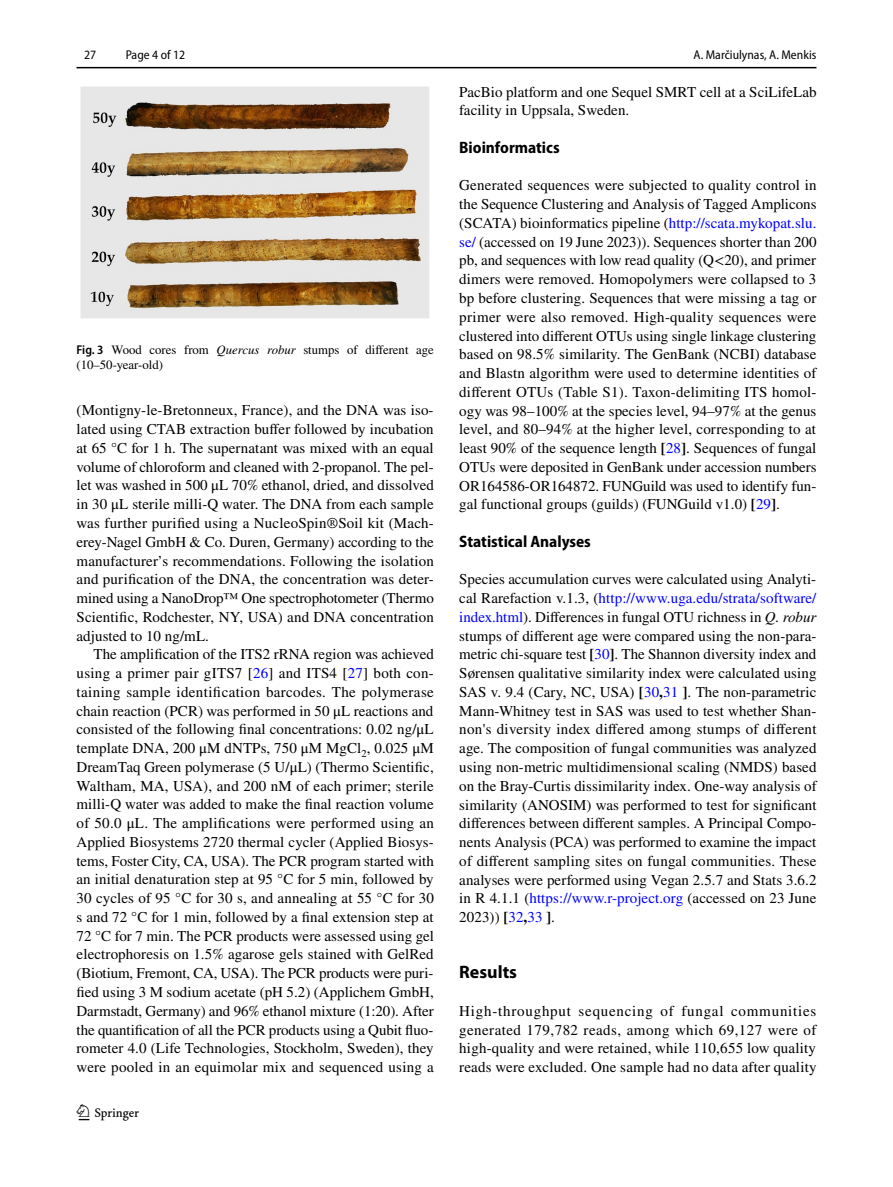
<style>
.page{position:relative;width:893px;height:1187px;background:#fff}
.page>*{position:absolute;margin:0;border:0;box-sizing:border-box;transform-origin:0 0}
.t1{font:22.5px "Springnew Regular 2";color:#000}
.t2{font:700 18px "Myriad Pro";color:#000}
.t3{font:700 semi-condensed 16.5px "Myriad Pro";color:#000}
.t4{font:15px/18.8px "STIX";letter-spacing:.005em;color:#000;text-align:justify}
.t5{font:12.75px/15px "STIX";color:#000}
.t6{font:semi-condensed 12.75px "Myriad Pro";color:#000}
.s1{font-family:"Myriad Pro";font-weight:600;font-stretch:semi-condensed}
.s2{font-style:italic}
.s3{color:#00f}
.s4{font-weight:700}
</style>
<div class="page">
<hr style="left:77px;top:67px;width:739px;height:1px;background:#000">
<img style="left:81px;top:87px;width:348px;height:231px">
<p class="t6" style="left:84px;top:48px;width:14px">27</p>
<p class="t6" style="left:126px;top:48px;width:61px">Page 4 of 12</p>
<p class="t5" style="left:77px;top:342px;width:359px"><span class="s1">Fig. 3</span> Wood cores from <span class="s2">Quercus robur</span> stumps of different age (10–50-year-old)</p>
<p class="t4" style="left:77px;top:402px;width:359px">(Montigny-le-Bretonneux, France), and the DNA was iso&shy;lated using CTAB extraction buffer followed by incubation at 65 °C for 1 h. The supernatant was mixed with an equal volume of chloroform and cleaned with 2-propanol. The pel&shy;let was washed in 500 μL 70% ethanol, dried, and dissolved in 30 μL sterile milli-Q water. The DNA from each sample was further purified using a NucleoSpin®Soil kit (Mach&shy;erey-Nagel GmbH &amp; Co. Duren, Germany) according to the manufacturer’s recommendations. Following the isolation and purification of the DNA, the concentration was deter&shy;mined using a NanoDrop™ One spectrophotometer (Thermo Scientific, Rodchester, NY, USA) and DNA concentration adjusted to 10 ng/mL.</p>
<p class="t4" style="left:77px;top:646px;width:359px;text-indent:17px">The amplification of the ITS2 rRNA region was achieved using a primer pair gITS7 [<span class="s3">26</span>] and ITS4 [<span class="s3">27</span>] both con&shy;taining sample identification barcodes. The polymerase chain reaction (PCR) was performed in 50 μL reactions and consisted of the following final concentrations: 0.02 ng/μL template DNA, 200 μM dNTPs, 750 μM MgCl<sub>2</sub>, 0.025 μM DreamTaq Green polymerase (5 U/μL) (Thermo Scientific, Waltham, MA, USA), and 200 nM of each primer; sterile milli-Q water was added to make the final reaction volume of 50.0 μL. The amplifications were performed using an Applied Biosystems 2720 thermal cycler (Applied Biosys&shy;tems, Foster City, CA, USA). The PCR program started with an initial denaturation step at 95 °C for 5 min, followed by 30 cycles of 95 °C for 30 s, and annealing at 55 °C for 30 s and 72 °C for 1 min, followed by a final extension step at 72 °C for 7 min. The PCR products were assessed using gel electrophoresis on 1.5% agarose gels stained with GelRed (Biotium, Fremont, CA, USA). The PCR products were puri&shy;fied using 3 M sodium acetate (pH 5.2) (Applichem GmbH, Darmstadt, Germany) and 96% ethanol mixture (1:20). After the quantification of all the PCR products using a Qubit fluo&shy;rometer 4.0 (Life Technologies, Stockholm, Sweden), they were pooled in an equimolar mix and sequenced using a</p>
<h1 class="t1" style="left:79px;top:1104px;width:62px">1 3</h1>
<p class="t6" style="left:694px;top:48px;width:124px">A. Marčiulynas, A. Menkis</p>
<p class="t4" style="left:459px;top:83px;width:359px">PacBio platform and one Sequel SMRT cell at a SciLifeLab facility in Uppsala, Sweden.</p>
<p class="t3" style="left:459px;top:138px;width:102px">Bioinformatics</p>
<p class="t4" style="left:459px;top:177px;width:359px">Generated sequences were subjected to quality control in the Sequence Clustering and Analysis of Tagged Amplicons (SCATA) bioinformatics pipeline (<span class="s3">http://scata.mykopat.slu. se/</span> (accessed on 19 June 2023)). Sequences shorter than 200 pb, and sequences with low read quality (Q&lt;20), and primer dimers were removed. Homopolymers were collapsed to 3 bp before clustering. Sequences that were missing a tag or primer were also removed. High-quality sequences were clustered into different OTUs using single linkage clustering based on 98.5% similarity. The GenBank (NCBI) database and Blastn algorithm were used to determine identities of different OTUs (Table S1). Taxon-delimiting ITS homol&shy;ogy was 98–100% at the species level, 94–97% at the genus level, and 80–94% at the higher level, corresponding to at least 90% of the sequence length <span class="s4">[</span><span class="s3">28</span><span class="s4">]</span>. Sequences of fungal OTUs were deposited in GenBank under accession numbers OR164586-OR164872. FUNGuild was used to identify fun&shy;gal functional groups (guilds) (FUNGuild v1.0) <span class="s4">[</span><span class="s3">29</span><span class="s4">]</span>.</p>
<p class="t3" style="left:459px;top:532px;width:133px">Statistical Analyses</p>
<p class="t4" style="left:459px;top:571px;width:359px">Species accumulation curves were calculated using Analyti&shy;cal Rarefaction v.1.3, (<span class="s3">http://www.uga.edu/strata/software/ index.html</span>). Differences in fungal OTU richness in <span class="s2">Q. robur </span>stumps of different age were compared using the non-para&shy;metric chi-square test <span class="s4">[</span><span class="s3">30</span><span class="s4">]</span>. The Shannon diversity index and Sørensen qualitative similarity index were calculated using SAS v. 9.4 (Cary, NC, USA) <span class="s4">[</span><span class="s3">30</span><span class="s4">,</span><span class="s3">31</span> <span class="s4">]</span>. The non-parametric Mann-Whitney test in SAS was used to test whether Shan&shy;non's diversity index differed among stumps of different age. The composition of fungal communities was analyzed using non-metric multidimensional scaling (NMDS) based on the Bray-Curtis dissimilarity index. One-way analysis of similarity (ANOSIM) was performed to test for significant differences between different samples. A Principal Compo&shy;nents Analysis (PCA) was performed to examine the impact of different sampling sites on fungal communities. These analyses were performed using Vegan 2.5.7 and Stats 3.6.2 in R 4.1.1 (<span class="s3">https://www.r-project.org</span> (accessed on 23 June 2023)) <span class="s4">[</span><span class="s3">32</span><span class="s4">,</span><span class="s3">33</span> <span class="s4">]</span>.</p>
<p class="t2" style="left:459px;top:960px;width:59px">Results</p>
<p class="t4" style="left:459px;top:1002px;width:359px">High-throughput sequencing of fungal communities generated 179,782 reads, among which 69,127 were of high-quality and were retained, while 110,655 low quality reads were excluded. One sample had no data after quality</p>
</div>
